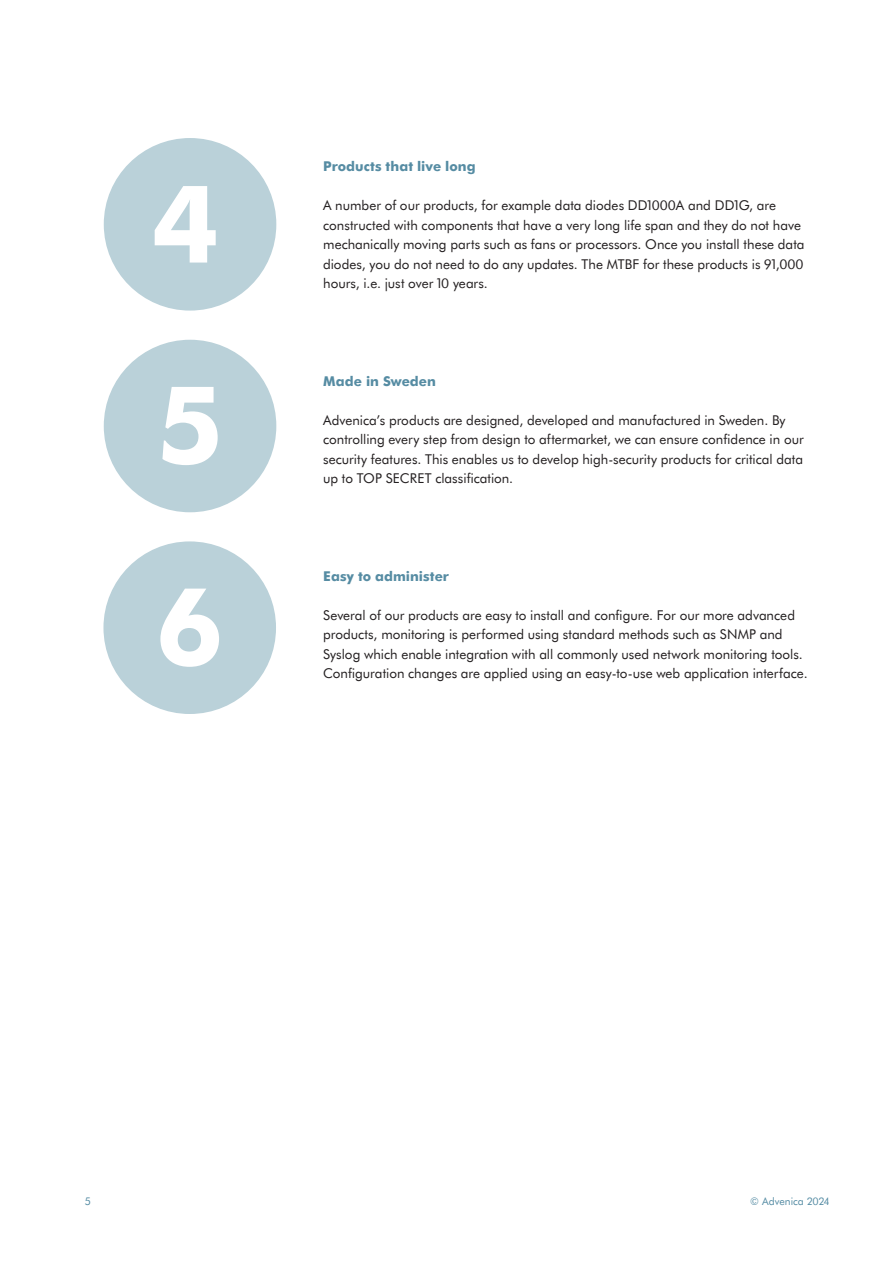
<style>
.page{position:relative;width:893px;height:1263px;background:#fff}
.page>*{position:absolute;margin:0;border:0;box-sizing:border-box;transform-origin:0 0}
.Brödtext_utan_indrag{font:13.5px/19.5px "Futura BT";color:#231f20}
.Brödtext_utan_indrag-2{font:800 13.5px "Futura BT";letter-spacing:.005em;color:#568ca3}
.t1{font:10.5px "Futura BT";color:#558ca4}
</style>
<div class="page">
<div style="left:104px;top:138px;width:172px;height:173px;background:#bad1d9;border-radius:50%"></div>
<svg style="left:155px;top:186px;width:61px;height:77px"></svg>
<div style="left:104px;top:340px;width:172px;height:172px;background:#bad1d9;border-radius:50%"></div>
<svg style="left:162px;top:387px;width:56px;height:78px"></svg>
<div style="left:103px;top:541px;width:173px;height:173px;background:#bad1d9;border-radius:50%"></div>
<svg style="left:160px;top:589px;width:59px;height:78px"></svg>
<p class="Brödtext_utan_indrag-2" style="left:323px;top:157px;width:154px">Products that live long</p>
<p class="Brödtext_utan_indrag" style="left:323px;top:195px;width:483px">A number of our products, for example data diodes DD1000A and DD1G, are constructed with components that have a very long life span and they do not have mechanically moving parts such as fans or processors. Once you install these data diodes, you do not need to do any updates. The MTBF for these products is 91,000 hours, i.e. just over 10 years.</p>
<p class="Brödtext_utan_indrag-2" style="left:323px;top:371px;width:114px">Made in Sweden</p>
<p class="Brödtext_utan_indrag" style="left:323px;top:409px;width:482px">Advenica’s products are designed, developed and manufactured in Sweden. By controlling every step from design to aftermarket, we can ensure confidence in our security features. This enables us to develop high-security products for critical data up to TOP SECRET classification.</p>
<p class="Brödtext_utan_indrag-2" style="left:323px;top:566px;width:127px">Easy to administer</p>
<p class="Brödtext_utan_indrag" style="left:323px;top:604px;width:486px">Several of our products are easy to install and configure. For our more advanced products, monitoring is performed using standard methods such as SNMP and Syslog which enable integration with all commonly used network monitoring tools.<br>Configuration changes are applied using an easy-to-use web application interface.</p>
<p class="t1" style="left:85px;top:1194px;width:7px">5</p>
<p class="t1" style="left:750px;top:1194px;width:80px">© Advenica 2024</p>
</div>
